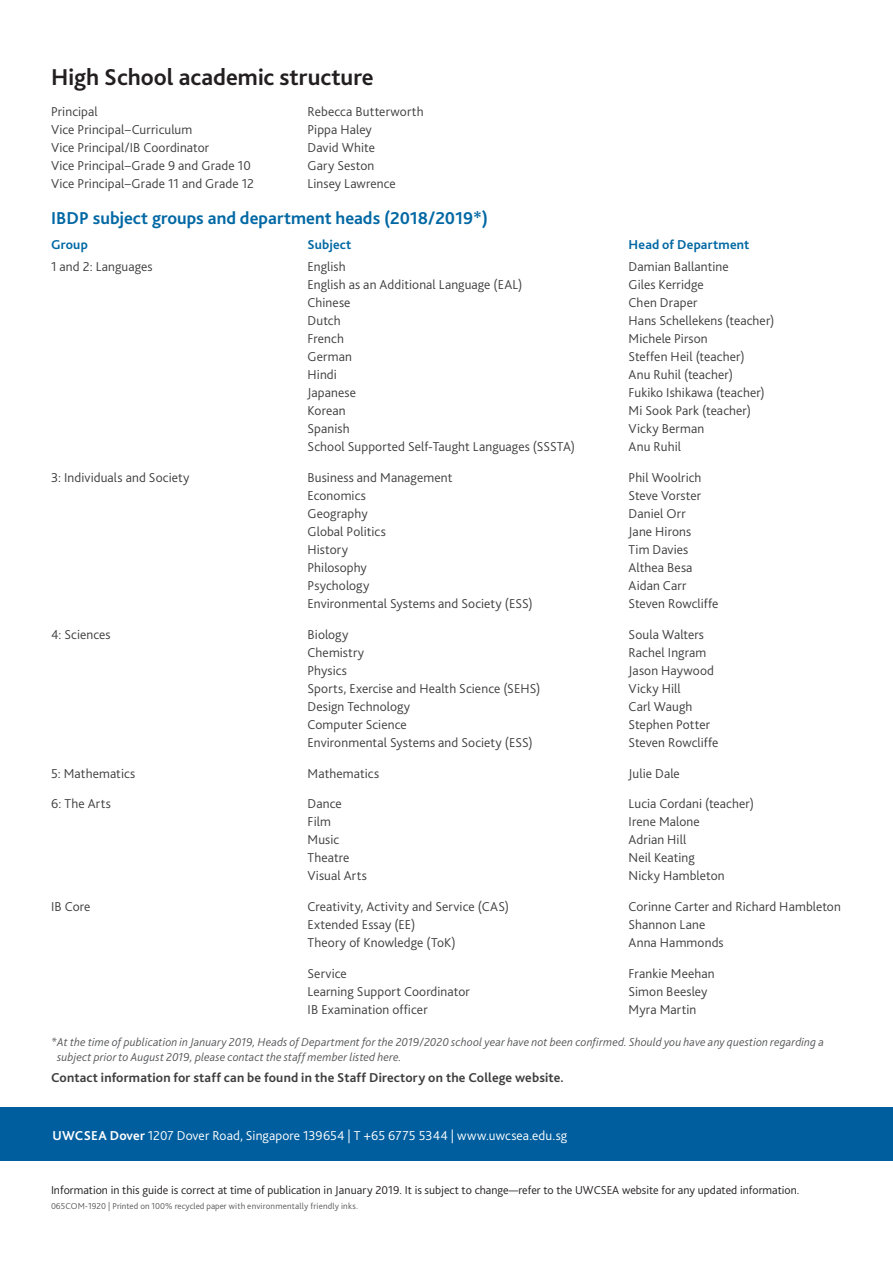
<style>
.page{position:relative;width:893px;height:1263px;background:#fff}
.page>*{position:absolute;margin:0;border:0;box-sizing:border-box;transform-origin:0 0}
.t1{font:700 24px "Bliss 2";color:#231f20}
.t2{font:700 18px "Bliss 2";color:#0268a4}
.t3{font:300 13.5px "Bliss 2";letter-spacing:.01em;color:#3e3e3f}
.t4{font:700 13.5px "Bliss 2";letter-spacing:.01em;color:#3e3e3f}
.t5{font:300 13.5px "Bliss 2";letter-spacing:.005em;color:#fff}
.t6{font:700 13.5px "Bliss 2";letter-spacing:.015em;color:#0268a4}
.t7{font:italic 300 12px/15px "Bliss 2";letter-spacing:.015em;color:#57585a}
.t8{font:300 12px "Bliss 2";color:#231f20}
.t9{font:300 9px "Bliss 2";letter-spacing:.015em;color:#57585a}
.s1{font-weight:700}
</style>
<div class="page">
<div style="left:0;top:1107px;width:893px;height:54px;background:#005e9e"></div>
<h1 class="t1" style="left:51px;top:63px;width:324px">High School academic structure</h1>
<p class="t3" style="left:51px;top:103px;width:48px">Principal</p>
<p class="t3" style="left:308px;top:103px;width:118px">Rebecca Butterworth</p>
<p class="t3" style="left:51px;top:121px;width:143px">Vice Principal–Curriculum</p>
<p class="t3" style="left:308px;top:121px;width:66px">Pippa Haley</p>
<p class="t3" style="left:51px;top:139px;width:160px">Vice Principal/IB Coordinator</p>
<p class="t3" style="left:308px;top:139px;width:69px">David White</p>
<p class="t3" style="left:51px;top:157px;width:201px">Vice Principal–Grade 9 and Grade 10</p>
<p class="t3" style="left:308px;top:157px;width:68px">Gary Seston</p>
<p class="t3" style="left:51px;top:175px;width:204px">Vice Principal–Grade 11 and Grade 12</p>
<p class="t3" style="left:308px;top:175px;width:90px">Linsey Lawrence</p>
<h2 class="t2" style="left:51px;top:207px;width:438px">IBDP subject groups and department heads (2018/2019*)</h2>
<p class="t6" style="left:51px;top:236px;width:38px">Group</p>
<p class="t6" style="left:308px;top:236px;width:45px">Subject</p>
<p class="t6" style="left:629px;top:236px;width:122px">Head of Department</p>
<p class="t3" style="left:51px;top:258px;width:103px">1 and 2: Languages</p>
<p class="t3" style="left:308px;top:258px;width:40px">English</p>
<p class="t3" style="left:629px;top:258px;width:102px">Damian Ballantine</p>
<p class="t3" style="left:308px;top:276px;width:216px">English as an Additional Language (EAL)</p>
<p class="t3" style="left:629px;top:276px;width:77px">Giles Kerridge</p>
<p class="t3" style="left:308px;top:294px;width:44px">Chinese</p>
<p class="t3" style="left:629px;top:294px;width:70px">Chen Draper</p>
<p class="t3" style="left:308px;top:312px;width:35px">Dutch</p>
<p class="t3" style="left:629px;top:312px;width:147px">Hans Schellekens (teacher)</p>
<p class="t3" style="left:308px;top:330px;width:38px">French</p>
<p class="t3" style="left:629px;top:330px;width:81px">Michele Pirson</p>
<p class="t3" style="left:308px;top:348px;width:46px">German</p>
<p class="t3" style="left:629px;top:348px;width:117px">Steffen Heil (teacher)</p>
<p class="t3" style="left:308px;top:366px;width:31px">Hindi</p>
<p class="t3" style="left:629px;top:366px;width:106px">Anu Ruhil (teacher)</p>
<p class="t3" style="left:308px;top:384px;width:50px">Japanese</p>
<p class="t3" style="left:629px;top:384px;width:138px">Fukiko Ishikawa (teacher)</p>
<p class="t3" style="left:308px;top:402px;width:39px">Korean</p>
<p class="t3" style="left:629px;top:402px;width:124px">Mi Sook Park (teacher)</p>
<p class="t3" style="left:308px;top:420px;width:44px">Spanish</p>
<p class="t3" style="left:629px;top:420px;width:77px">Vicky Berman</p>
<p class="t3" style="left:308px;top:438px;width:269px">School Supported Self-Taught Languages (SSSTA)</p>
<p class="t3" style="left:629px;top:438px;width:54px">Anu Ruhil</p>
<p class="t3" style="left:51px;top:469px;width:140px">3: Individuals and Society</p>
<p class="t3" style="left:308px;top:469px;width:146px">Business and Management</p>
<p class="t3" style="left:629px;top:469px;width:74px">Phil Woolrich</p>
<p class="t3" style="left:308px;top:487px;width:60px">Economics</p>
<p class="t3" style="left:629px;top:487px;width:74px">Steve Vorster</p>
<p class="t3" style="left:308px;top:505px;width:62px">Geography</p>
<p class="t3" style="left:629px;top:505px;width:59px">Daniel Orr</p>
<p class="t3" style="left:308px;top:523px;width:80px">Global Politics</p>
<p class="t3" style="left:629px;top:523px;width:64px">Jane Hirons</p>
<p class="t3" style="left:308px;top:541px;width:42px">History</p>
<p class="t3" style="left:629px;top:541px;width:61px">Tim Davies</p>
<p class="t3" style="left:308px;top:559px;width:61px">Philosophy</p>
<p class="t3" style="left:629px;top:559px;width:65px">Althea Besa</p>
<p class="t3" style="left:308px;top:577px;width:63px">Psychology</p>
<p class="t3" style="left:629px;top:577px;width:59px">Aidan Carr</p>
<p class="t3" style="left:308px;top:595px;width:227px">Environmental Systems and Society (ESS)</p>
<p class="t3" style="left:629px;top:595px;width:91px">Steven Rowcliffe</p>
<p class="t3" style="left:51px;top:626px;width:61px">4: Sciences</p>
<p class="t3" style="left:308px;top:626px;width:42px">Biology</p>
<p class="t3" style="left:629px;top:626px;width:77px">Soula Walters</p>
<p class="t3" style="left:308px;top:644px;width:58px">Chemistry</p>
<p class="t3" style="left:629px;top:644px;width:79px">Rachel Ingram</p>
<p class="t3" style="left:308px;top:662px;width:41px">Physics</p>
<p class="t3" style="left:629px;top:662px;width:87px">Jason Haywood</p>
<p class="t3" style="left:308px;top:680px;width:234px">Sports, Exercise and Health Science (SEHS)</p>
<p class="t3" style="left:629px;top:680px;width:54px">Vicky Hill</p>
<p class="t3" style="left:308px;top:698px;width:104px">Design Technology</p>
<p class="t3" style="left:629px;top:698px;width:65px">Carl Waugh</p>
<p class="t3" style="left:308px;top:716px;width:101px">Computer Science</p>
<p class="t3" style="left:629px;top:716px;width:83px">Stephen Potter</p>
<p class="t3" style="left:308px;top:734px;width:227px">Environmental Systems and Society (ESS)</p>
<p class="t3" style="left:629px;top:734px;width:91px">Steven Rowcliffe</p>
<p class="t3" style="left:51px;top:765px;width:86px">5: Mathematics</p>
<p class="t3" style="left:308px;top:765px;width:73px">Mathematics</p>
<p class="t3" style="left:629px;top:765px;width:53px">Julie Dale</p>
<p class="t3" style="left:51px;top:795px;width:61px">6: The Arts</p>
<p class="t3" style="left:308px;top:795px;width:36px">Dance</p>
<p class="t3" style="left:629px;top:795px;width:127px">Lucia Cordani (teacher)</p>
<p class="t3" style="left:308px;top:813px;width:25px">Film</p>
<p class="t3" style="left:629px;top:813px;width:73px">Irene Malone</p>
<p class="t3" style="left:308px;top:831px;width:33px">Music</p>
<p class="t3" style="left:629px;top:831px;width:59px">Adrian Hill</p>
<p class="t3" style="left:308px;top:849px;width:43px">Theatre</p>
<p class="t3" style="left:629px;top:849px;width:68px">Neil Keating</p>
<p class="t3" style="left:308px;top:867px;width:61px">Visual Arts</p>
<p class="t3" style="left:629px;top:867px;width:98px">Nicky Hambleton</p>
<p class="t3" style="left:51px;top:898px;width:41px">IB Core</p>
<p class="t3" style="left:308px;top:898px;width:203px">Creativity, Activity and Service (CAS)</p>
<p class="t3" style="left:629px;top:898px;width:214px">Corinne Carter and Richard Hambleton</p>
<p class="t3" style="left:308px;top:916px;width:109px">Extended Essay (EE)</p>
<p class="t3" style="left:629px;top:916px;width:78px">Shannon Lane</p>
<p class="t3" style="left:308px;top:934px;width:150px">Theory of Knowledge (ToK)</p>
<p class="t3" style="left:629px;top:934px;width:97px">Anna Hammonds</p>
<p class="t3" style="left:308px;top:965px;width:41px">Service</p>
<p class="t3" style="left:629px;top:965px;width:88px">Frankie Meehan</p>
<p class="t3" style="left:308px;top:983px;width:164px">Learning Support Coordinator</p>
<p class="t3" style="left:629px;top:983px;width:80px">Simon Beesley</p>
<p class="t3" style="left:308px;top:1001px;width:122px">IB Examination officer</p>
<p class="t3" style="left:629px;top:1001px;width:69px">Myra Martin</p>
<p class="t7" style="left:57px;top:1034px;width:768px;text-indent:-6px">*At the time of publication in January 2019, Heads of Department for the 2019/2020 school year have not been confirmed. Should you have any question regarding a subject prior to August 2019, please contact the staff member listed here.</p>
<p class="t4" style="left:51px;top:1069px;width:514px">Contact information for staff can be found in the Staff Directory on the College website.</p>
<p class="t5" style="left:53px;top:1127px;width:516px"><span class="s1">UWCSEA Dover</span> 1207 Dover Road, Singapore 139654 | T +65 6775 5344 | www.uwcsea.edu.sg</p>
<p class="t8" style="left:51px;top:1182px;width:750px">Information in this guide is correct at time of publication in January 2019. It is subject to change—refer to the UWCSEA website for any updated information.</p>
<p class="t9" style="left:51px;top:1200px;width:308px">065COM-1920 | Printed on 100% recycled paper with environmentally friendly inks.</p>
</div>
